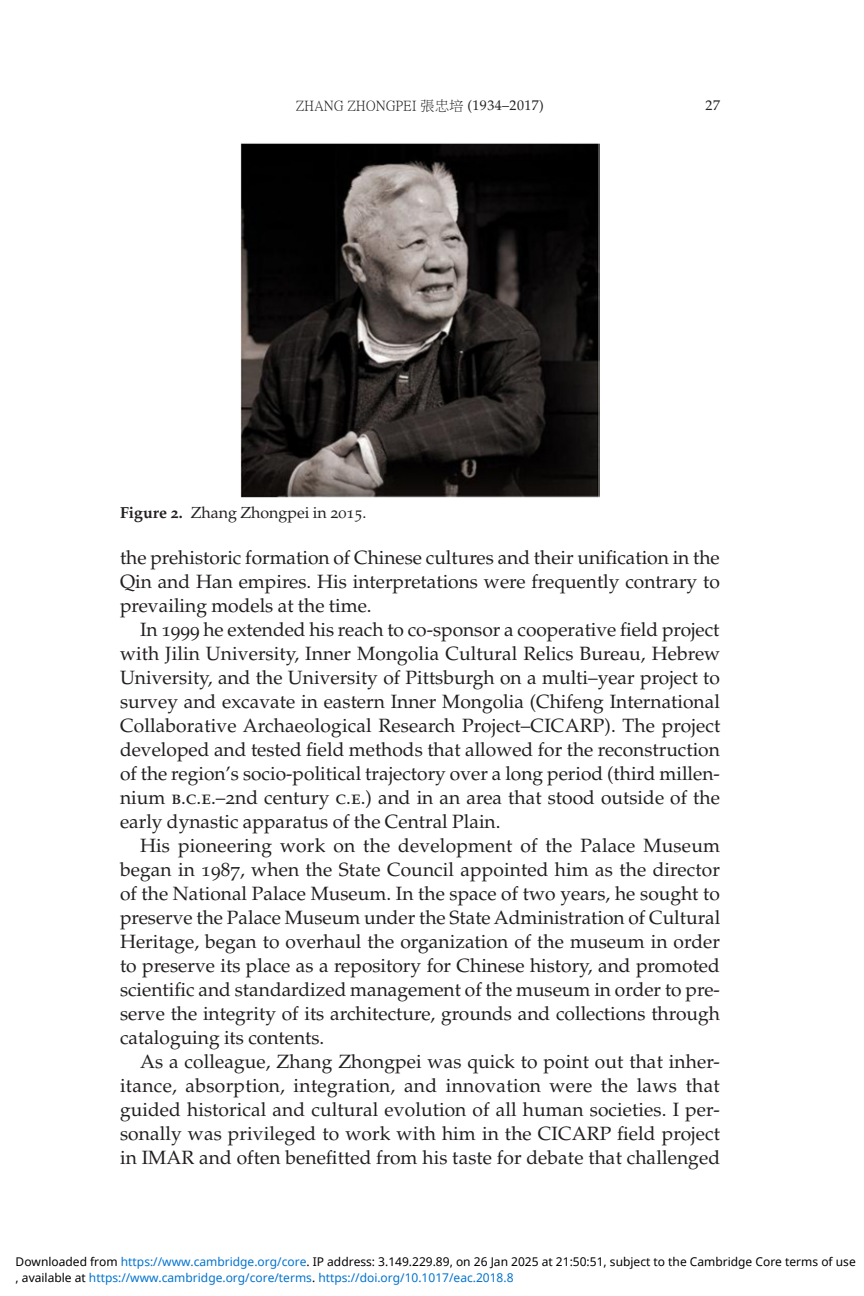
<style>
.page{position:relative;width:864px;height:1296px;background:#fff}
.page>*{position:absolute;margin:0;border:0;box-sizing:border-box;transform-origin:0 0}
.t1{font:19.2px/24px "Palatino LT Std";color:#231f20;text-align:justify}
.t2{font:16px "Palatino LT Std";color:#231f20}
.t3{font:14px "P Ming Li U";letter-spacing:.03em;color:#231f20}
.t4{font:14px "Palatino LT Std";color:#231f20}
.t5{font:12px "Noto Sans";color:#000}
.t6{font:12px "Noto Sans";color:#0172cf}
.s1{font-family:"Palatino LT Std"}
.s2{font-weight:700}
.s3{color:#0172cf}
.s4{color:#000}
</style>
<div class="page">
<img style="left:240px;top:143px;width:360px;height:355px">
<p class="t3" style="left:296px;top:99px;width:249px">ZHANG ZHONGPEI 張忠培 <span class="s1">(1934–2017)</span></p>
<p class="t4" style="left:706px;top:97px;width:16px">27</p>
<p class="t2" style="left:120px;top:503px;width:248px"><span class="s2">Figure 2.</span> Zhang Zhongpei in 2015.</p>
<p class="t1" style="left:120px;top:546px;width:601px">the prehistoric formation of Chinese cultures and their unification in the Qin and Han empires. His interpretations were frequently contrary to prevailing models at the time.</p>
<p class="t1" style="left:120px;top:618px;width:602px;text-indent:20px">In 1999 he extended his reach to co-sponsor a cooperative field project with Jilin University, Inner Mongolia Cultural Relics Bureau, Hebrew University, and the University of Pittsburgh on a multi–year project to survey and excavate in eastern Inner Mongolia (Chifeng International Collaborative Archaeological Research Project–CICARP). The project developed and tested field methods that allowed for the reconstruction of the region’s socio-political trajectory over a long period (third millen&shy;nium b.c.e.–2nd century c.e.) and in an area that stood outside of the early dynastic apparatus of the Central Plain.</p>
<p class="t1" style="left:120px;top:834px;width:602px;text-indent:20px">His pioneering work on the development of the Palace Museum began in 1987, when the State Council appointed him as the director of the National Palace Museum. In the space of two years, he sought to preserve the Palace Museum under the State Administration of Cultural Heritage, began to overhaul the organization of the museum in order to preserve its place as a repository for Chinese history, and promoted scientific and standardized management of the museum in order to pre&shy;serve the integrity of its architecture, grounds and collections through cataloguing its contents.</p>
<p class="t1" style="left:120px;top:1050px;width:602px;text-indent:20px">As a colleague, Zhang Zhongpei was quick to point out that inher&shy;itance, absorption, integration, and innovation were the laws that guided historical and cultural evolution of all human societies. I per&shy;sonally was privileged to work with him in the CICARP field project in IMAR and often benefitted from his taste for debate that challenged</p>
<p class="t5" style="left:16px;top:1253px;width:842px">Downloaded from <span class="s3">https://www.cambridge.org/core</span>. IP address: 3.149.229.89, on 26 Jan 2025 at 21:50:51, subject to the Cambridge Core terms of use</p>
<p class="t6" style="left:16px;top:1269px;width:499px"><span class="s4">, available at</span> https://www.cambridge.org/core/terms<span class="s4">.</span> https://doi.org/10.1017/eac.2018.8</p>
</div>
